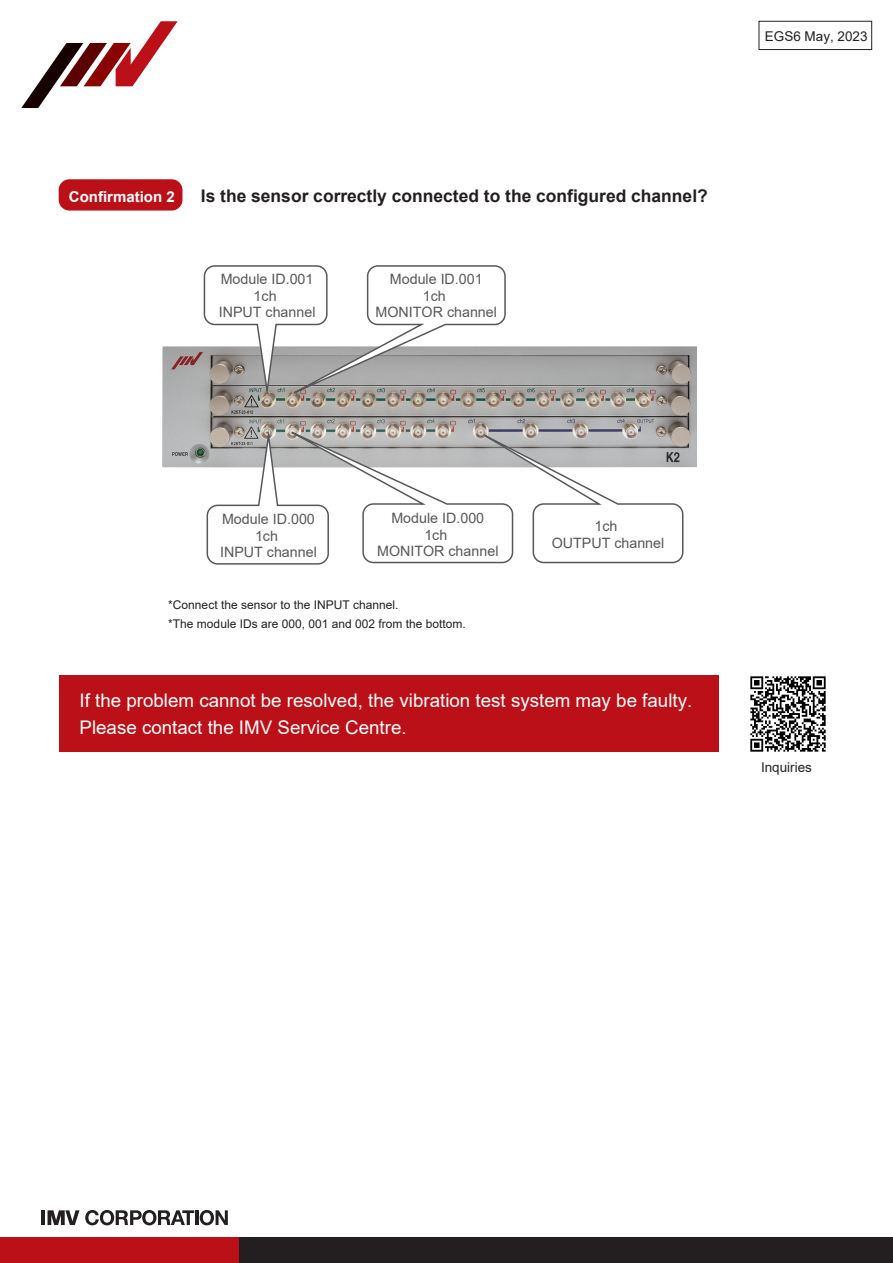
<style>
.page{position:relative;width:893px;height:1263px;background:#fff}
.page>*{position:absolute;margin:0;border:0;box-sizing:border-box;transform-origin:0 0}
.t1{font:18.75px/27px "Arial";color:#fff}
.t2{font:700 17.4px "Arial";color:#231f20}
.t3{font:700 15px "Arial";color:#fff}
.t4{font:14.25px/16.4px "Arial";color:#57585a;text-align:center}
.t5{font:13.5px "Arial";color:#231f20}
.t6{font:12px/19.5px "Arial";color:#231f20}
</style>
<div class="page">
<div style="left:59px;top:179px;width:123px;height:32px;background:#bb1018;border-radius:11px"></div>
<img style="left:162px;top:346px;width:535px;height:122px">
<svg style="left:203px;top:265px;width:481px;height:300px"></svg>
<div style="left:60px;top:675px;width:659px;height:77px;background:#bb1018"></div>
<img style="left:750px;top:676px;width:76px;height:76px">
<svg style="left:21px;top:21px;width:157px;height:87px"></svg>
<div style="left:0;top:1238px;width:893px;height:25px;background:#231f20"></div>
<div style="left:0;top:1238px;width:239px;height:25px;background:#bb1018"></div>
<hr style="left:41px;top:1210px;width:4px;height:15px;background:#231f20">
<svg style="left:48px;top:1210px;width:31px;height:15px"></svg>
<svg style="left:85px;top:1210px;width:109px;height:15px"></svg>
<hr style="left:195px;top:1210px;width:3px;height:15px;background:#231f20">
<svg style="left:200px;top:1210px;width:28px;height:15px"></svg>
<div style="left:759px;top:21px;width:113px;height:29px;border:1px solid #231f20"></div>
<p class="t3" style="left:69px;top:186px;width:107px">Confirmation 2</p>
<p class="t2" style="left:201px;top:183px;width:508px">Is the sensor correctly connected to the configured channel?</p>
<p class="t4" style="left:219px;top:271px;width:98px">Module ID.001<br>1ch<br>INPUT channel</p>
<p class="t4" style="left:376px;top:271px;width:123px">Module ID.001<br>1ch<br>MONITOR channel</p>
<p class="t5" style="left:765px;top:27px;width:104px">EGS6 May, 2023</p>
<p class="t4" style="left:377px;top:510px;width:123px">Module ID.000<br>1ch<br>MONITOR channel</p>
<p class="t4" style="left:220px;top:511px;width:98px">Module ID.000<br>1ch<br>INPUT channel</p>
<p class="t4" style="left:552px;top:518px;width:114px">1ch<br>OUTPUT channel</p>
<p class="t6" style="left:168px;top:594px;width:299px">*Connect the sensor to the INPUT channel.<br>*The module IDs are 000, 001 and 002 from the bottom.</p>
<h1 class="t1" style="left:79px;top:687px;width:614px">If the problem cannot be resolved, the vibration test system may be faulty.<br>Please contact the IMV Service Centre.</h1>
<p class="t5" style="left:761px;top:758px;width:53px">Inquiries</p>
</div>
